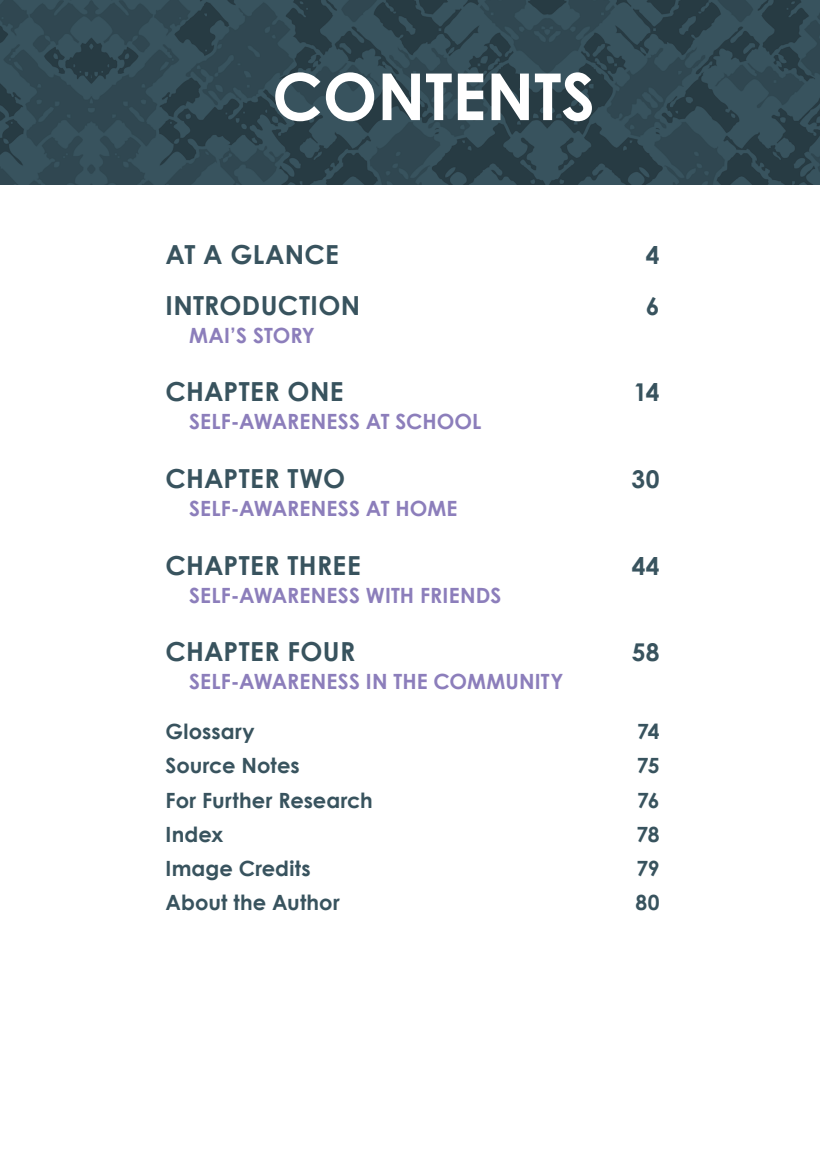
<style>
.page{position:relative;width:820px;height:1166px;background:#fff}
.page>*{position:absolute;margin:0;border:0;box-sizing:border-box;transform-origin:0 0}
.t1{font:700 64.75px "Century Gothic";color:#fff}
.t2{font:700 26.25px "Century Gothic";letter-spacing:.01em;color:#38535e}
.t3{font:700 24.5px "Century Gothic";letter-spacing:.02em;color:#38535e}
.t4{font:700 21px "Century Gothic";letter-spacing:.005em;color:#8c7ebb}
.t5{font:700 21px "Century Gothic";letter-spacing:.005em;color:#38535e}
</style>
<div class="page">
<img style="left:0;top:0;width:819px;height:185px">
<h1 class="t1" style="left:272px;top:56px;width:324px">CONTENTS</h1>
<p class="t2" style="left:165px;top:238px;width:175px">AT A GLANCE</p>
<p class="t3" style="left:645px;top:240px;width:15px">4</p>
<p class="t2" style="left:165px;top:289px;width:196px">INTRODUCTION</p>
<p class="t3" style="left:645px;top:290px;width:15px">6</p>
<p class="t4" style="left:189px;top:322px;width:127px">MAI’S STORY</p>
<p class="t2" style="left:165px;top:375px;width:179px">CHAPTER ONE</p>
<p class="t3" style="left:633px;top:377px;width:28px">14</p>
<p class="t4" style="left:189px;top:408px;width:293px">SELF-AWARENESS AT SCHOOL</p>
<p class="t2" style="left:165px;top:462px;width:181px">CHAPTER TWO</p>
<p class="t3" style="left:631px;top:464px;width:30px">30</p>
<p class="t4" style="left:189px;top:495px;width:270px">SELF-AWARENESS AT HOME</p>
<p class="t2" style="left:165px;top:548px;width:196px">CHAPTER THREE</p>
<p class="t3" style="left:631px;top:550px;width:29px">44</p>
<p class="t4" style="left:189px;top:582px;width:313px">SELF-AWARENESS WITH FRIENDS</p>
<p class="t2" style="left:165px;top:635px;width:191px">CHAPTER FOUR</p>
<p class="t3" style="left:631px;top:637px;width:29px">58</p>
<p class="t4" style="left:189px;top:668px;width:375px">SELF-AWARENESS IN THE COMMUNITY</p>
<p class="t5" style="left:165px;top:718px;width:91px">Glossary</p>
<p class="t5" style="left:637px;top:718px;width:24px">74</p>
<p class="t5" style="left:165px;top:752px;width:135px">Source Notes</p>
<p class="t5" style="left:636px;top:752px;width:24px">75</p>
<p class="t5" style="left:165px;top:786px;width:209px">For Further Research</p>
<p class="t5" style="left:637px;top:786px;width:24px">76</p>
<p class="t5" style="left:165px;top:821px;width:59px">Index</p>
<p class="t5" style="left:636px;top:821px;width:25px">78</p>
<p class="t5" style="left:165px;top:855px;width:146px">Image Credits</p>
<p class="t5" style="left:636px;top:855px;width:25px">79</p>
<p class="t5" style="left:165px;top:889px;width:176px">About the Author</p>
<p class="t5" style="left:635px;top:889px;width:26px">80</p>
</div>
